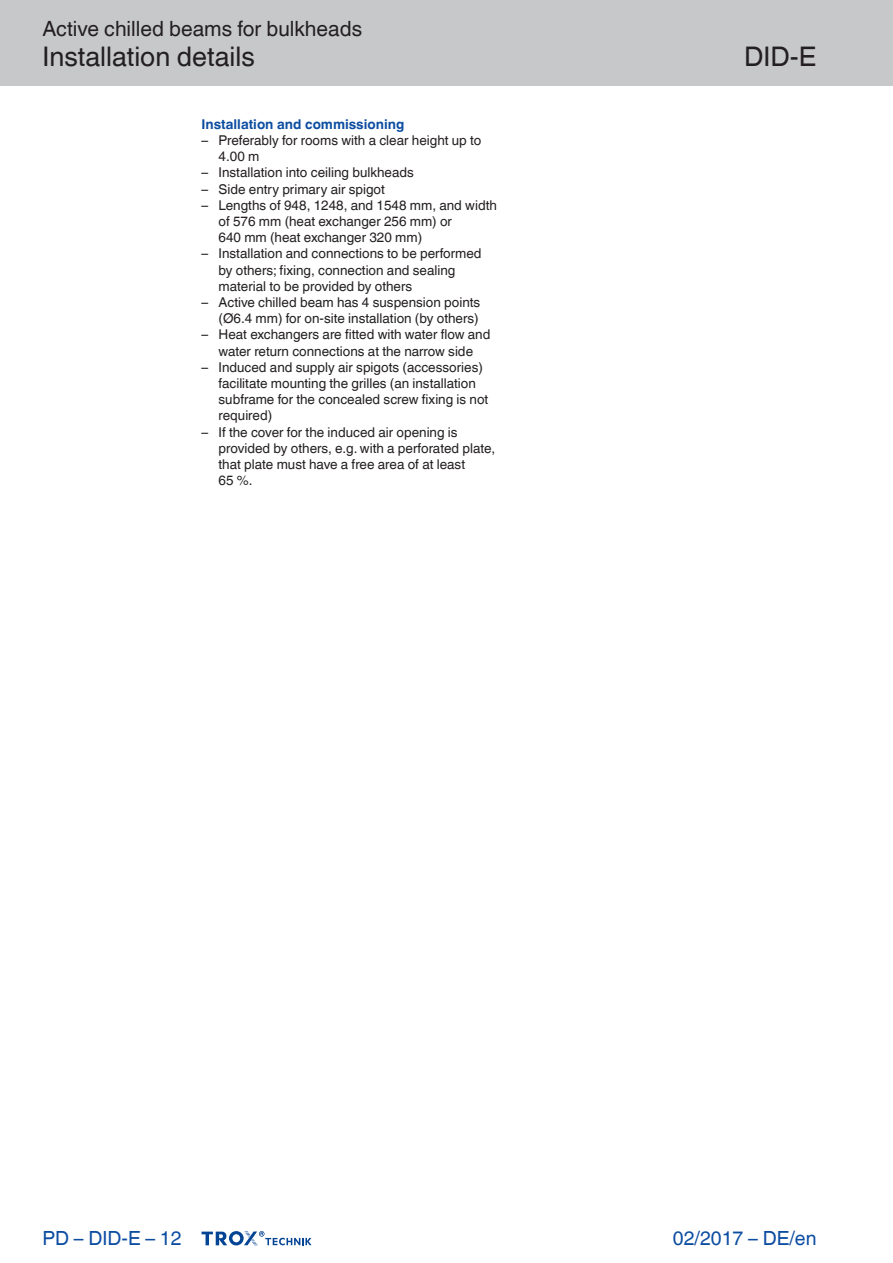
<style>
.page{position:relative;width:893px;height:1263px;background:#fff}
.page>*{position:absolute;margin:0;border:0;box-sizing:border-box;transform-origin:0 0}
.t1{font:27px "TROX Helvetica";color:#231f20}
.t2{font:21px "TROX Helvetica";color:#231f20}
.t3{font:19.5px "TROX Helvetica";color:#0d4da1}
.t4{font:13.5px/16.2px "TROX Helvetica";color:#231f20}
.t5{font:700 13.5px "TROX Helvetica";color:#0d4da1}
</style>
<div class="page">
<div style="left:0;top:0;width:893px;height:85px;background:#c7c8ca"></div>
<svg style="left:202px;top:1231px;width:110px;height:15px"></svg>
<h2 class="t2" style="left:43px;top:17px;width:321px">Active chilled beams for bulkheads</h2>
<h1 class="t1" style="left:43px;top:41px;width:214px">Installation details</h1>
<p class="t5" style="left:202px;top:116px;width:204px">Installation and commissioning</p>
<p class="t4" style="left:219px;top:132px;width:264px;text-indent:-17px">– Preferably for rooms with a clear height up to<br>4.00 m</p>
<p class="t4" style="left:202px;top:165px;width:214px">– Installation into ceiling bulkheads</p>
<p class="t4" style="left:202px;top:181px;width:185px">– Side entry primary air spigot</p>
<p class="t4" style="left:219px;top:197px;width:280px;text-indent:-17px">– Lengths of 948, 1248, and 1548 mm, and width of 576 mm (heat exchanger 256 mm) or<br>640 mm (heat exchanger 320 mm)</p>
<p class="t4" style="left:219px;top:246px;width:265px;text-indent:-17px">– Installation and connections to be performed by others; fixing, connection and sealing material to be provided by others</p>
<p class="t4" style="left:202px;top:294px;width:280px;text-align:right">– Active chilled beam has 4 suspension points (Ø6.4 mm) for on-site installation (by others)</p>
<p class="t4" style="left:202px;top:327px;width:290px;text-align:center">– Heat exchangers are fitted with water flow and water return connections at the narrow side</p>
<p class="t4" style="left:219px;top:359px;width:271px;text-indent:-17px">– Induced and supply air spigots (accessories) facilitate mounting the grilles (an installation subframe for the concealed screw fixing is not required)</p>
<p class="t4" style="left:219px;top:424px;width:278px;text-indent:-17px">– If the cover for the induced air opening is provided by others, e.g. with a perforated plate, that plate must have a free area of at least<br>65 %.</p>
<h1 class="t1" style="left:744px;top:41px;width:74px">DID-E</h1>
<h3 class="t3" style="left:43px;top:1227px;width:141px">PD – DID-E – 12</h3>
<h3 class="t3" style="left:673px;top:1227px;width:145px">02/2017 – DE/en</h3>
</div>
